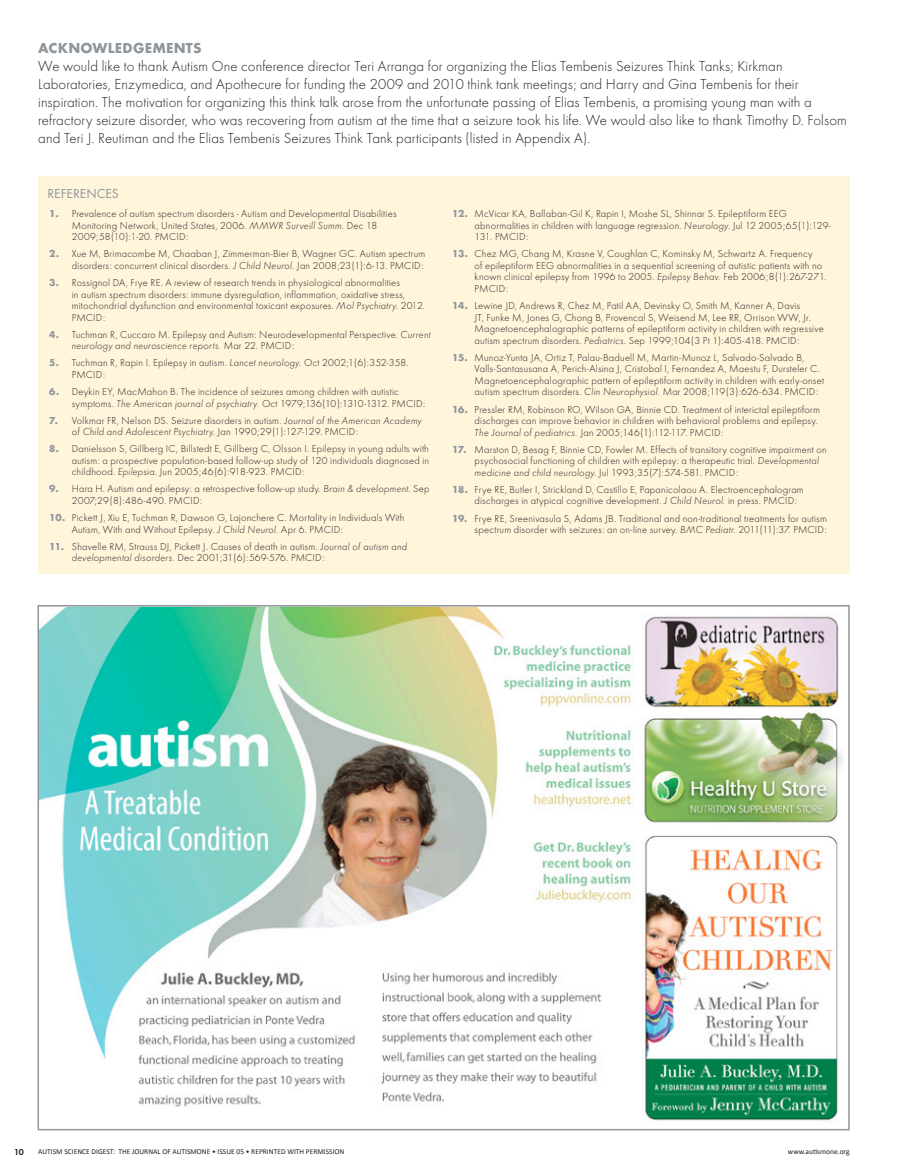
<style>
.page{position:relative;width:905px;height:1175px;background:#fff}
.page>*{position:absolute;margin:0;border:0;box-sizing:border-box;transform-origin:0 0}
.t1{font:300 15px/18px "Futura T";letter-spacing:.005em;color:#231f20}
.t2{font:700 15px "Futura T";letter-spacing:.015em;color:#8f969c}
.t3{font:13.5px "Futura T";color:#8f969c}
.t4{font:300 10.5px/11.6px "Futura T";letter-spacing:.02em;color:#231f20}
.t5{font:600 9px "Futura T";color:#231f20}
.t6{font:7.5px "Calibri";color:#231f20}
.s1{font-weight:700;color:#8f969c}
.s2{font-style:italic}
</style>
<div class="page">
<div style="left:38px;top:176px;width:811px;height:398px;background:#fff5db"></div>
<img style="left:41px;top:608px;width:802px;height:516px">
<h1 class="t2" style="left:38px;top:40px;width:163px">ACKNOWLEDGEMENTS</h1>
<p class="t1" style="left:38px;top:57px;width:810px">We would like to thank Autism One conference director Teri Arranga for organizing the Elias Tembenis Seizures Think Tanks; Kirkman Laboratories, Enzymedica, and Apothecure for funding the 2009 and 2010 think tank meetings; and Harry and Gina Tembenis for their inspiration. The motivation for organizing this think talk arose from the unfortunate passing of Elias Tembenis, a promising young man with a refractory seizure disorder, who was recovering from autism at the time that a seizure took his life. We would also like to thank Timothy D. Folsom and Teri J. Reutiman and the Elias Tembenis Seizures Think Tank participants (listed in Appendix A).</p>
<p class="t3" style="left:47px;top:185px;width:58px">REFERENCES</p>
<p class="t4" style="left:72px;top:208px;width:326px;text-indent:-23px"><span class="s1">1.</span> Prevalence of autism spectrum disorders - Autism and Developmental Disabilities<br>Monitoring Network, United States, 2006. <span class="s2">MMWR Surveill Summ.</span> Dec 18<br>2009;58(10):1-20. PMCID:</p>
<p class="t4" style="left:49px;top:248px;width:377px;text-align:right"><span class="s1">2.</span> Xue M, Brimacombe M, Chaaban J, Zimmerman-Bier B, Wagner GC. Autism spectrum disorders: concurrent clinical disorders. <span class="s2">J Child Neurol</span>. Jan 2008;23(1):6-13. PMCID:</p>
<p class="t4" style="left:72px;top:276px;width:355px;text-indent:-22px"><span class="s1">3.</span> Rossignol DA, Frye RE. A review of research trends in physiological abnormalities<br>in autism spectrum disorders: immune dysregulation, inflammation, oxidative stress, mitochondrial dysfunction and environmental toxicant exposures. <span class="s2">Mol Psychiatry</span>. 2012.<br>PMCID:</p>
<p class="t4" style="left:72px;top:328px;width:360px;text-indent:-23px"><span class="s1">4.</span> Tuchman R, Cuccaro M. Epilepsy and Autism: Neurodevelopmental Perspective. <span class="s2">Current neurology and neuroscience reports.</span> Mar 22. PMCID:</p>
<p class="t4" style="left:72px;top:357px;width:338px;text-indent:-23px"><span class="s1">5.</span> Tuchman R, Rapin I. Epilepsy in autism. <span class="s2">Lancet neurology.</span> Oct 2002;1(6):352-358.<br>PMCID:</p>
<p class="t4" style="left:72px;top:385px;width:355px;text-indent:-23px"><span class="s1">6.</span> Deykin EY, MacMahon B. The incidence of seizures among children with autistic symptoms. <span class="s2">The American journal of psychiatry.</span> Oct 1979;136(10):1310-1312. PMCID:</p>
<p class="t4" style="left:72px;top:414px;width:351px;text-indent:-23px"><span class="s1">7.</span> Volkmar FR, Nelson DS. Seizure disorders in autism. <span class="s2">Journal of the American Academy of Child and Adolescent Psychiatry</span>. Jan 1990;29(1):127-129. PMCID:</p>
<p class="t4" style="left:72px;top:443px;width:359px;text-align:justify;text-indent:-23px"><span class="s1">8.</span> Danielsson S, Gillberg IC, Billstedt E, Gillberg C, Olsson I. Epilepsy in young adults with autism: a prospective population-based follow-up study of 120 individuals diagnosed in childhood. <span class="s2">Epilepsia</span>. Jun 2005;46(6):918-923. PMCID:</p>
<p class="t4" style="left:72px;top:483px;width:359px;text-indent:-22px"><span class="s1">9.</span> Hara H. Autism and epilepsy: a retrospective follow-up study. <span class="s2">Brain &amp; development</span>. Sep<br>2007;29(8):486-490. PMCID:</p>
<p class="t4" style="left:72px;top:512px;width:334px;text-indent:-22px"><span class="s1">10.</span> Pickett J, Xiu E, Tuchman R, Dawson G, Lajonchere C. Mortality in Individuals With<br>Autism, With and Without Epilepsy. <span class="s2">J Child Neurol.</span> Apr 6. PMCID:</p>
<p class="t4" style="left:72px;top:540px;width:337px;text-indent:-23px"><span class="s1">11.</span> Shavelle RM, Strauss DJ, Pickett J. Causes of death in autism. <span class="s2">Journal of autism and developmental disorders.</span> Dec 2001;31(6):569-576. PMCID:</p>
<p class="t4" style="left:474px;top:208px;width:357px;text-indent:-23px"><span class="s1">12.</span> McVicar KA, Ballaban-Gil K, Rapin I, Moshe SL, Shinnar S. Epileptiform EEG abnormalities in children with language regression. <span class="s2">Neurology</span>. Jul 12 2005;65(1):129-<br>131. PMCID:</p>
<p class="t4" style="left:474px;top:248px;width:353px;text-indent:-22px"><span class="s1">13.</span> Chez MG, Chang M, Krasne V, Coughlan C, Kominsky M, Schwartz A. Frequency<br>of epileptiform EEG abnormalities in a sequential screening of autistic patients with no known clinical epilepsy from 1996 to 2005. <span class="s2">Epilepsy Behav.</span> Feb 2006;8(1):267-271.<br>PMCID:</p>
<p class="t4" style="left:474px;top:300px;width:350px;text-indent:-22px"><span class="s1">14.</span> Lewine JD, Andrews R, Chez M, Patil AA, Devinsky O, Smith M, Kanner A, Davis<br>JT, Funke M, Jones G, Chong B, Provencal S, Weisend M, Lee RR, Orrison WW, Jr.<br>Magnetoencephalographic patterns of epileptiform activity in children with regressive autism spectrum disorders. <span class="s2">Pediatrics</span>. Sep 1999;104(3 Pt 1):405-418. PMCID:</p>
<p class="t4" style="left:474px;top:351px;width:351px;text-indent:-23px"><span class="s1">15.</span> Munoz-Yunta JA, Ortiz T, Palau-Baduell M, Martin-Munoz L, Salvado-Salvado B, Valls-Santasusana A, Perich-Alsina J, Cristobal I, Fernandez A, Maestu F, Dursteler C.<br>Magnetoencephalographic pattern of epileptiform activity in children with early-onset autism spectrum disorders. <span class="s2">Clin Neurophysiol.</span> Mar 2008;119(3):626-634. PMCID:</p>
<p class="t4" style="left:474px;top:403px;width:347px;text-indent:-23px"><span class="s1">16.</span> Pressler RM, Robinson RO, Wilson GA, Binnie CD. Treatment of interictal epileptiform discharges can improve behavior in children with behavioral problems and epilepsy.<br><span class="s2">The Journal of pediatrics.</span> Jan 2005;146(1):112-117. PMCID:</p>
<p class="t4" style="left:474px;top:443px;width:353px;text-indent:-23px"><span class="s1">17.</span> Marston D, Besag F, Binnie CD, Fowler M. Effects of transitory cognitive impairment on psychosocial functioning of children with epilepsy: a therapeutic trial. <span class="s2">Developmental medicine and child neurology</span>. Jul 1993;35(7):574-581. PMCID:</p>
<p class="t4" style="left:474px;top:483px;width:330px;text-indent:-22px"><span class="s1">18.</span> Frye RE, Butler I, Strickland D, Castillo E, Papanicolaou A. Electroencephalogram discharges in atypical cognitive development. <span class="s2">J Child Neurol.</span> in press. PMCID:</p>
<p class="t4" style="left:452px;top:512px;width:376px;text-align:right"><span class="s1">19.</span> Frye RE, Sreenivasula S, Adams JB. Traditional and non-traditional treatments for autism spectrum disorder with seizures: an on-line survey. <span class="s2">BMC Pediatr</span>. 2011(11):37. PMCID:</p>
<p class="t5" style="left:14px;top:1147px;width:11px">10</p>
<p class="t6" style="left:38px;top:1146px;width:307px">AUTISM SCIENCE DIGEST: THE JOURNAL OF AUTISMONE • ISSUE 05 • REPRINTED WITH PERMISSION</p>
<p class="t6" style="left:788px;top:1146px;width:63px">www.autismone.org</p>
</div>
